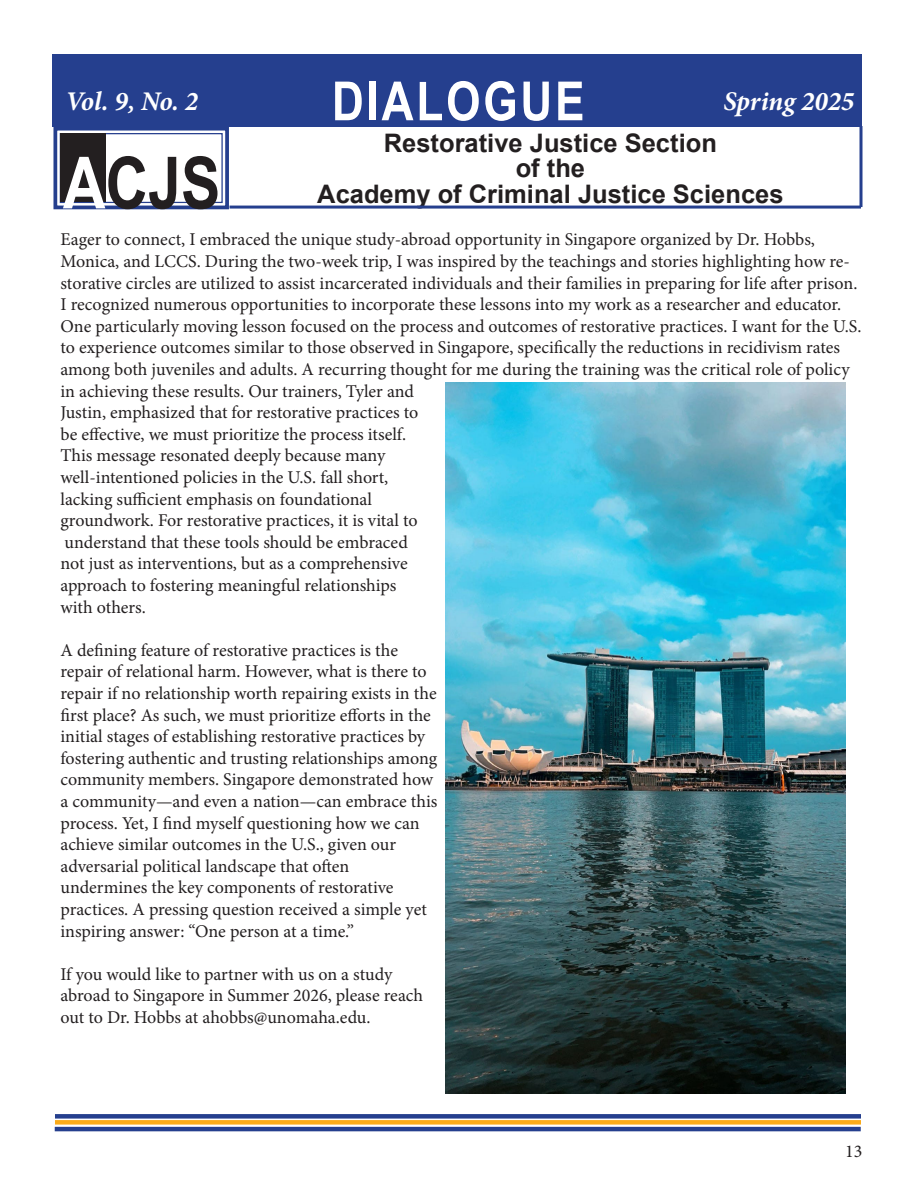
<style>
.page{position:relative;width:918px;height:1188px;background:#fff}
.page>*{position:absolute;margin:0;border:0;box-sizing:border-box;transform-origin:0 0}
.t1{font:700 72px "Arial Narrow";color:#231f20}
.t2{font:700 54px "Arial Narrow";letter-spacing:.05em;color:#fff}
.t3{font:italic 700 27px "Minion Pro";letter-spacing:-.005em;color:#fff}
.t4{font:700 25.5px/25.5px "Arial";color:#231f20;text-align:center}
.t5{font:18px/21.6px "Minion Pro";color:#231f20}
.s1{color:#fff}
</style>
<div class="page">
<div style="left:52px;top:54px;width:810px;height:73px;background:#253f8e"></div>
<svg style="left:53px;top:127px;width:178px;height:83px"></svg>
<div style="left:60px;top:133px;width:163px;height:70px;border:1px solid #253f8e"></div>
<div style="left:60px;top:133px;width:46px;height:69px;background:#231f20"></div>
<hr style="left:230px;top:206px;width:631px;height:3px;background:#253f8e">
<hr style="left:860px;top:126px;width:2px;height:81px;background:#253f8e">
<hr style="left:55px;top:1127px;width:806px;height:4px;background:#253f8e">
<div style="left:55px;top:1120px;width:806px;height:5px;background:#faab1a"></div>
<div style="left:55px;top:1114px;width:806px;height:5px;background:#253f8e"></div>
<img style="left:446px;top:382px;width:399px;height:712px">
<h3 class="t3" style="left:65px;top:82px;width:134px">Vol. 9, No. 2</h3>
<h2 class="t2" style="left:332px;top:70px;width:254px">DIALOGUE</h2>
<h3 class="t4" style="left:384px;top:131px;width:335px">Restorative Justice Section of the</h3>
<h3 class="t3" style="left:723px;top:82px;width:133px">Spring 2025</h3>
<h1 class="t1" style="left:63px;top:141px;width:159px"><span class="s1">A</span>CJS</h1>
<h3 class="t4" style="left:317px;top:182px;width:468px">Academy of Criminal Justice Sciences</h3>
<p class="t5" style="left:60px;top:229px;width:799px">Eager to connect, I embraced the unique study-abroad opportunity in Singapore organized by Dr. Hobbs, Monica, and LCCS. During the two-week trip, I was inspired by the teachings and stories highlighting how re&shy;storative circles are utilized to assist incarcerated individuals and their families in preparing for life after prison.<br>I recognized numerous opportunities to incorporate these lessons into my work as a researcher and educator.</p>
<p class="t5" style="left:60px;top:315px;width:802px">One particularly moving lesson focused on the process and outcomes of restorative practices. I want for the U.S. to experience outcomes similar to those observed in Singapore, specifically the reductions in recidivism rates among both juveniles and adults. A recurring thought for me during the training was the critical role of policy in achieving these results. Our trainers, Tyler and</p>
<p class="t5" style="left:60px;top:402px;width:359px">Justin, emphasized that for restorative practices to</p>
<p class="t5" style="left:60px;top:423px;width:347px">be effective, we must prioritize the process itself.</p>
<p class="t5" style="left:60px;top:445px;width:326px">This message resonated deeply because many</p>
<p class="t5" style="left:60px;top:466px;width:329px">well-intentioned policies in the U.S. fall short,</p>
<p class="t5" style="left:60px;top:488px;width:313px">lacking sufficient emphasis on foundational</p>
<p class="t5" style="left:60px;top:510px;width:359px">groundwork. For restorative practices, it is vital to</p>
<p class="t5" style="left:65px;top:531px;width:345px">understand that these tools should be embraced</p>
<p class="t5" style="left:60px;top:553px;width:349px">not just as interventions, but as a comprehensive</p>
<p class="t5" style="left:60px;top:574px;width:338px">approach to fostering meaningful relationships</p>
<p class="t5" style="left:60px;top:596px;width:87px">with others.</p>
<p class="t5" style="left:60px;top:639px;width:339px">A defining feature of restorative practices is the</p>
<p class="t5" style="left:60px;top:661px;width:368px">repair of relational harm. However, what is there to</p>
<p class="t5" style="left:60px;top:682px;width:378px">repair if no relationship worth repairing exists in the</p>
<p class="t5" style="left:60px;top:704px;width:372px">first place? As such, we must prioritize efforts in the</p>
<p class="t5" style="left:60px;top:726px;width:366px">initial stages of establishing restorative practices by</p>
<p class="t5" style="left:60px;top:747px;width:378px">fostering authentic and trusting relationships among</p>
<p class="t5" style="left:60px;top:769px;width:374px">community members. Singapore demonstrated how</p>
<p class="t5" style="left:60px;top:790px;width:378px">a community—and even a nation—can embrace this</p>
<p class="t5" style="left:60px;top:812px;width:361px">process. Yet, I find myself questioning how we can</p>
<p class="t5" style="left:60px;top:834px;width:337px">achieve similar outcomes in the U.S., given our</p>
<p class="t5" style="left:60px;top:855px;width:290px">adversarial political landscape that often</p>
<p class="t5" style="left:60px;top:877px;width:335px">undermines the key components of restorative</p>
<p class="t5" style="left:60px;top:898px;width:368px">practices. A pressing question received a simple yet</p>
<p class="t5" style="left:60px;top:920px;width:295px">inspiring answer: “One person at a time.”</p>
<p class="t5" style="left:60px;top:963px;width:333px">If you would like to partner with us on a study</p>
<p class="t5" style="left:60px;top:985px;width:364px">abroad to Singapore in Summer 2026, please reach</p>
<p class="t5" style="left:60px;top:1006px;width:312px">out to Dr. Hobbs at ahobbs@unomaha.edu.</p>
<p class="t5" style="left:845px;top:1141px;width:19px">13</p>
</div>
